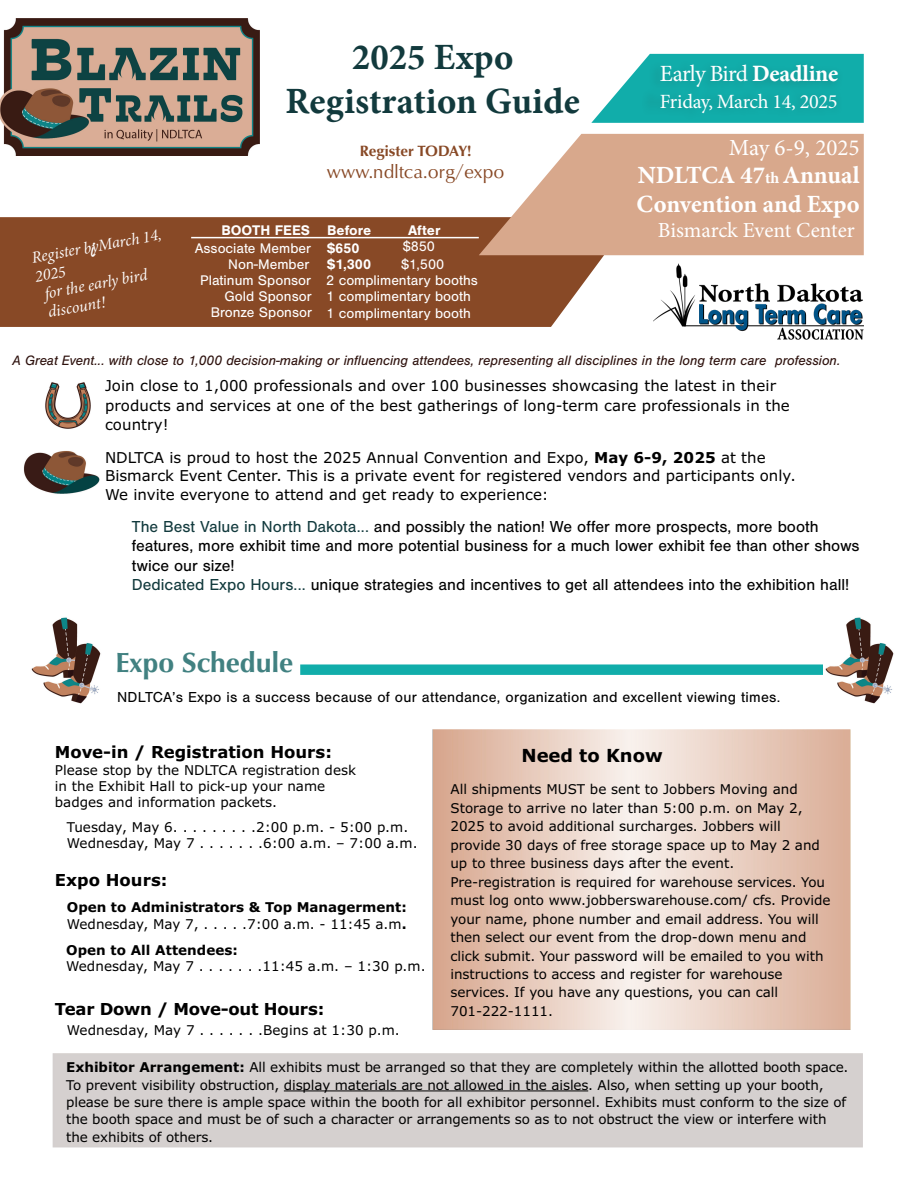
<style>
.page{position:relative;width:918px;height:1188px;background:#fff}
.page>*{position:absolute;margin:0;border:0;box-sizing:border-box;transform-origin:0 0}
.t1{font:700 36.75px/43.7px "Minion Pro";letter-spacing:.005em;color:#123a3d;text-align:center}
.t2{font:700 28.5px "Classico URW";color:#418181}
.t3{font:700 24.45px/28.7px "Minion Pro";letter-spacing:-.005em;color:#fff}
.t4{font:23.25px "Minion Pro";letter-spacing:-.035em;color:#fff}
.t5{font:23.1px "Minion Pro";color:#fff}
.t6{font:21.45px "Minion Pro";letter-spacing:-.005em;color:#fff}
.t7{font:20.25px "Minion Pro";letter-spacing:-.015em;color:#fff}
.t8{font:19.2px "Classico URW";letter-spacing:.005em;color:#884926}
.t9{font:700 18px "Verdana Pro";color:#000}
.t10{font:16.5px/19.2px "Nimbus San";color:#000}
.t11{font:700 16.5px "Verdana Pro";color:#000}
.t12{font:italic 16.5px/19.5px "Minion 3 Subhead";color:#fff}
.t13{font:700 15.3px "Classico URW";letter-spacing:.005em;color:#884926}
.t14{font:15px/19.6px "Verdana Pro";color:#000}
.t15{font:15px "Nimbus San";letter-spacing:.015em;color:#000}
.t16{font:14.4px/15.9px "Nimbus San";color:#fff;text-align:right}
.t17{font:700 14.4px "Nimbus San";color:#fff}
.t18{font:italic 14.1px "Nimbus San";color:#2e120e}
.t19{font:13.5px/18.5px "Verdana Pro";letter-spacing:-.005em;color:#000}
.t20{font:700 13.5px/16.2px "Verdana Pro";color:#000}
.s1{font-weight:700}
.s2{font-size:16.05px}
.s3{color:#123a3d}
.s4{font-weight:400}
</style>
<div class="page">
<svg style="left:300px;top:664px;width:523px;height:11px;background:#1db1ae"></svg>
<svg style="left:0;top:217px;width:632px;height:110px;background:#8f5434"></svg>
<svg style="left:479px;top:134px;width:385px;height:121px;background:#dbb199"></svg>
<svg style="left:591px;top:54px;width:273px;height:69px"></svg>
<div style="left:641px;top:60px;width:204px;height:62px;background:#11aaa7"></div>
<div style="left:52px;top:1054px;width:811px;height:94px;background:#d5d0cf"></div>
<hr style="left:284px;top:1091px;width:304px;height:1px;background:#000">
<img style="left:0;top:19px;width:260px;height:137px">
<hr style="left:191px;top:237px;width:288px;height:1px;background:#fff">
<img style="left:825px;top:617px;width:69px;height:87px">
<img style="left:653px;top:263px;width:211px;height:76px">
<img style="left:45px;top:382px;width:46px;height:47px">
<img style="left:23px;top:451px;width:77px;height:43px">
<img style="left:31px;top:617px;width:70px;height:87px">
<svg style="left:89px;top:242px;width:9px;height:15px"></svg>
<p class="t12" style="left:30px;top:248px;width:132px;rotate:-10deg">Register byMarch 14,<br>2025</p>
<p class="t12" style="left:43px;top:283px;width:106px;rotate:-10deg">for the early bird discount!</p>
<h1 class="t1" style="left:285px;top:35px;width:296px">2025 Expo<br>Registration Guide</h1>
<p class="t13" style="left:360px;top:139px;width:113px">Register TODAY!</p>
<h3 class="t8" style="left:327px;top:157px;width:179px">www.ndltca.org/expo</h3>
<p class="t17" style="left:221px;top:222px;width:90px">BOOTH FEES</p>
<p class="t16" style="left:195px;top:241px;width:119px">Associate Member<br>Non-Member<br>Platinum Sponsor<br>Gold Sponsor<br>Bronze Sponsor</p>
<p class="t17" style="left:327px;top:222px;width:46px">Before</p>
<p class="t17" style="left:408px;top:222px;width:34px">After</p>
<p class="t17" style="left:327px;top:240px;width:34px">$650</p>
<p class="t16" style="left:403px;top:239px;width:34px">$850</p>
<p class="t17" style="left:327px;top:256px;width:45px">$1,300</p>
<p class="t16" style="left:326px;top:257px;width:153px;text-align:left;text-indent:75px">$1,500<br>2 complimentary booths<br>1 complimentary booth</p>
<p class="t16" style="left:326px;top:306px;width:146px">1 complimentary booth</p>
<h3 class="t4" style="left:660px;top:58px;width:180px">Early Bird <span class="s1">Deadline</span></h3>
<h3 class="t7" style="left:660px;top:88px;width:179px">Friday, March 14, 2025</h3>
<h3 class="t5" style="left:729px;top:132px;width:132px">May 6-9, 2025</h3>
<h3 class="t3" style="left:637px;top:161px;width:225px">NDLTCA 47<span class="s2">th</span> Annual<br>Convention and Expo</h3>
<h3 class="t6" style="left:658px;top:216px;width:198px">Bismarck Event Center</h3>
<p class="t18" style="left:13px;top:353px;width:829px">A Great Event... with close to 1,000 decision-making or influencing attendees, representing all disciplines in the long term care profession.</p>
<p class="t14" style="left:105px;top:376px;width:686px">Join close to 1,000 professionals and over 100 businesses showcasing the latest in their products and services at one of the best gatherings of long-term care professionals in the country!</p>
<p class="t14" style="left:105px;top:448px;width:693px;line-height:18.6px">NDLTCA is proud to host the 2025 Annual Convention and Expo, <span class="s1">May 6-9, 2025</span> at the<br>Bismarck Event Center. This is a private event for registered vendors and participants only.<br>We invite everyone to attend and get ready to experience:</p>
<p class="t10" style="left:132px;top:517px;width:729px"><span class="s3">The Best Value in North Dakota...</span> and possibly the nation! We offer more prospects, more booth features, more exhibit time and more potential business for a much lower exhibit fee than other shows twice our size!<br><span class="s3">Dedicated Expo Hours...</span> unique strategies and incentives to get all attendees into the exhibition hall!</p>
<h2 class="t2" style="left:115px;top:641px;width:179px">Expo Schedule</h2>
<p class="t15" style="left:117px;top:689px;width:665px">NDLTCA’s Expo is a success because of our attendance, organization and excellent viewing times.</p>
<p class="t11" style="left:55px;top:741px;width:279px">Move-in / Registration Hours:</p>
<p class="t19" style="left:55px;top:763px;width:303px;line-height:15.9px">Please stop by the NDLTCA registration desk in the Exhibit Hall to pick-up your name badges and information packets.</p>
<p class="t19" style="left:67px;top:819px;width:352px;line-height:16.2px">Tuesday, May 6. . . . . . . . .2:00 p.m. - 5:00 p.m.<br>Wednesday, May 7 . . . . . . .6:00 a.m. – 7:00 a.m.</p>
<p class="t11" style="left:55px;top:869px;width:114px">Expo Hours:</p>
<h3 class="t9" style="left:521px;top:744px;width:143px">Need to Know</h3>
<p class="t19" style="left:450px;top:781px;width:382px">All shipments MUST be sent to Jobbers Moving and Storage to arrive no later than 5:00 p.m. on May 2, 2025 to avoid additional surcharges. Jobbers will provide 30 days of free storage space up to May 2 and up to three business days after the event.<br>Pre-registration is required for warehouse services. You must log onto www.jobberswarehouse.com/ cfs. Provide your name, phone number and email address. You will then select our event from the drop-down menu and click submit. Your password will be emailed to you with instructions to access and register for warehouse services. If you have any questions, you can call 701-222-1111.</p>
<p class="t20" style="left:67px;top:900px;width:341px">Open to Administrators &amp; Top Managerment:<br><span class="s4">Wednesday, May 7, . . . . .7:00 a.m. - 11:45 a.m</span>.</p>
<p class="t20" style="left:66px;top:942px;width:173px">Open to All Attendees:</p>
<p class="t19" style="left:66px;top:957px;width:361px">Wednesday, May 7 . . . . . . .11:45 a.m. – 1:30 p.m.</p>
<p class="t11" style="left:55px;top:999px;width:271px">Tear Down / Move-out Hours:</p>
<p class="t19" style="left:67px;top:1021px;width:334px">Wednesday, May 7 . . . . . . .Begins at 1:30 p.m.</p>
<p class="t19" style="left:66px;top:1059px;width:784px;line-height:17.4px"><span class="s1">Exhibitor Arrangement:</span> All exhibits must be arranged so that they are completely within the allotted booth space.<br>To prevent visibility obstruction, display materials are not allowed in the aisles. Also, when setting up your booth, please be sure there is ample space within the booth for all exhibitor personnel. Exhibits must conform to the size of the booth space and must be of such a character or arrangements so as to not obstruct the view or interfere with the exhibits of others.</p>
</div>
